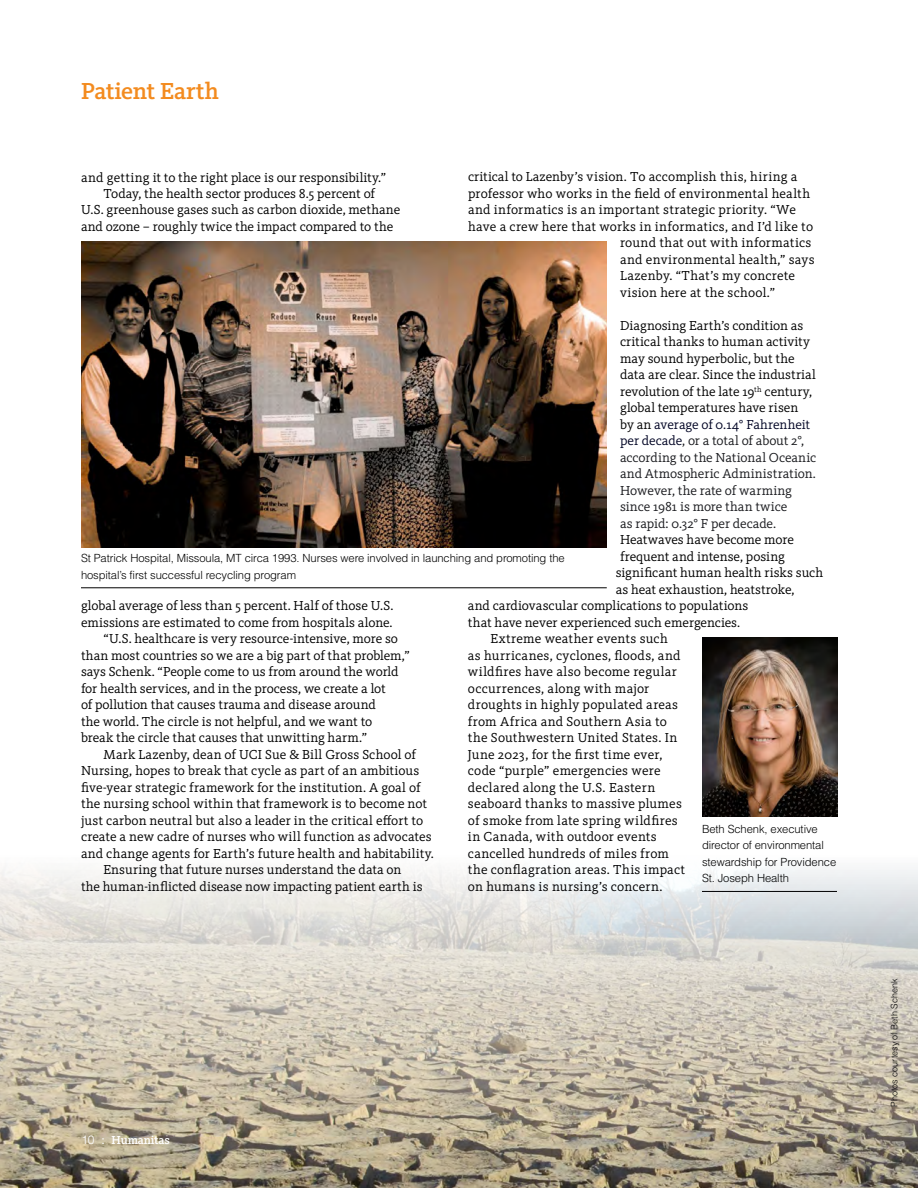
<style>
.page{position:relative;width:918px;height:1188px;background:#fff}
.page>*{position:absolute;margin:0;border:0;box-sizing:border-box;transform-origin:0 0}
.t1{font:500 24px "Kievit Slab OT";letter-spacing:-.015em;color:#f38b1f}
.t2{font:13.5px/16.5px "Kievit Slab OT";letter-spacing:.005em;color:#000001}
.t3{font:13.5px/16.5px "Kievit Slab OT";letter-spacing:-.005em;color:#000}
.t4{font:500 12px "Kievit Slab OT";letter-spacing:-.01em;color:#fff}
.t5{font:300 11.25px/16.5px "Helvetica LT Pro";letter-spacing:-.01em;color:#000001}
.t6{font:300 9px "Helvetica LT Pro";letter-spacing:.005em;color:#000001}
.s1{color:#000424}
.s2{color:#1a1b1f}
.s3{color:#000001}
.s4{font-family:"Helvetica LT Pro";font-weight:300}
.s5{font-weight:400}
</style>
<div class="page">
<img style="left:0;top:770px;width:918px;height:418px">
<img style="left:81px;top:242px;width:526px;height:305px">
<img style="left:703px;top:638px;width:135px;height:179px">
<hr style="left:81px;top:588px;width:526px;height:1px;background:#000001">
<hr style="left:702px;top:891px;width:135px;height:1px;background:#000001">
<h1 class="t1" style="left:81px;top:77px;width:139px">Patient Earth</h1>
<p class="t2" style="left:468px;top:169px;width:331px">critical to Lazenby’s vision. To accomplish this, hiring a</p>
<p class="t2" style="left:468px;top:185px;width:344px">professor who works in the field of environmental health</p>
<p class="t2" style="left:468px;top:202px;width:329px">and informatics is an important strategic priority. “We</p>
<p class="t2" style="left:468px;top:218px;width:347px">have a crew here that works in informatics, and I’d like to</p>
<p class="t2" style="left:620px;top:235px;width:193px">round that out with informatics</p>
<p class="t2" style="left:620px;top:251px;width:196px">and environmental health,” says</p>
<p class="t2" style="left:620px;top:268px;width:177px">Lazenby. “That’s my concrete</p>
<p class="t2" style="left:620px;top:284px;width:156px">vision here at the school.”</p>
<p class="t2" style="left:620px;top:317px;width:198px">Diagnosing Earth’s condition as critical thanks to human activity may sound hyperbolic, but the data are clear. Since the industrial revolution of the late 19<sup>th</sup> century, global temperatures have risen<br>by an <span class="s1">average of 0.14° Fahrenheit per decade</span><span class="s2">, or a total of about 2°, according to the National Oceanic and Atmospheric Administration.<br>However, the rate of warming since 1981 is more than twice<br>as rapid: 0.32° F per decade.</span></p>
<p class="t2" style="left:620px;top:532px;width:175px">Heatwaves have become more</p>
<p class="t2" style="left:620px;top:548px;width:166px">frequent and intense, posing</p>
<p class="t2" style="left:616px;top:565px;width:209px">significant human health risks such</p>
<p class="t2" style="left:616px;top:581px;width:180px">as heat exhaustion, heatstroke,</p>
<p class="t2" style="left:468px;top:598px;width:282px">and cardiovascular complications to populations</p>
<p class="t2" style="left:468px;top:614px;width:274px">that have never experienced such emergencies.</p>
<p class="t2" style="left:490px;top:631px;width:179px">Extreme weather events such</p>
<p class="t2" style="left:468px;top:647px;width:214px">as hurricanes, cyclones, floods, and</p>
<p class="t2" style="left:468px;top:664px;width:211px">wildfires have also become regular</p>
<p class="t2" style="left:468px;top:680px;width:183px">occurrences, along with major</p>
<p class="t2" style="left:468px;top:697px;width:212px">droughts in highly populated areas</p>
<p class="t2" style="left:468px;top:713px;width:201px">from Africa and Southern Asia to</p>
<p class="t2" style="left:468px;top:730px;width:211px">the Southwestern United States. In</p>
<p class="t2" style="left:468px;top:746px;width:196px">June 2023, for the first time ever,</p>
<p class="t2" style="left:468px;top:763px;width:194px">code “purple” emergencies were</p>
<p class="t2" style="left:468px;top:779px;width:189px">declared along the U.S. Eastern</p>
<p class="t2" style="left:468px;top:796px;width:215px">seaboard thanks to massive plumes</p>
<p class="t2" style="left:468px;top:812px;width:211px">of smoke from late spring wildfires</p>
<p class="t2" style="left:468px;top:829px;width:190px">in Canada, with outdoor events</p>
<p class="t2" style="left:468px;top:845px;width:203px">cancelled hundreds of miles from</p>
<p class="t2" style="left:468px;top:862px;width:219px">the conflagration areas. This impact</p>
<p class="t2" style="left:468px;top:878px;width:196px">on humans is nursing’s concern.</p>
<p class="t2" style="left:81px;top:169px;width:307px">and getting it to the right place is our responsibility.”</p>
<p class="t3" style="left:104px;top:185px;width:273px"><span class="s3">Today, t</span>he health sector produces 8.5 percent of</p>
<p class="t3" style="left:81px;top:202px;width:321px">U.S. greenhouse gases such as carbon dioxide, methane</p>
<p class="t3" style="left:81px;top:218px;width:314px">and ozone – roughly twice the impact compared to the</p>
<p class="t5" style="left:81px;top:550px;width:485px">St Patrick Hospital, Missoula, MT circa 1993. Nurses were involved in launching and promoting the hospital’s first successful recycling program</p>
<p class="t3" style="left:81px;top:598px;width:314px">global average of less than 5 percent. Half of those U.S. emissions are estimated to come from hospitals alone.</p>
<p class="t2" style="left:81px;top:631px;width:330px;text-indent:23px">“U.S. healthcare is very resource-intensive, more so than most countries so we are a big part of that problem,” says Schenk. “People come to us from around the world for health services, and in the process, we create a lot<br>of pollution that causes trauma and disease around<br>the world. The circle is not helpful, and we want to<br>break the circle that causes that unwitting harm.”</p>
<p class="t2" style="left:104px;top:746px;width:314px">Mark Lazenby, dean of UCI Sue &amp; Bill Gross School of</p>
<p class="t2" style="left:81px;top:763px;width:340px">Nursing, hopes to break that cycle as part of an ambitious</p>
<p class="t2" style="left:81px;top:779px;width:341px">five-year strategic framework for the institution. A goal of</p>
<p class="t2" style="left:81px;top:796px;width:348px">the nursing school within that framework is to become not</p>
<p class="t2" style="left:81px;top:812px;width:344px">just carbon neutral but also a leader in the critical effort to</p>
<p class="t2" style="left:81px;top:829px;width:352px">create a new cadre of nurses who will function as advocates</p>
<p class="t2" style="left:81px;top:845px;width:355px">and change agents for Earth’s future health and habitability.</p>
<p class="t2" style="left:104px;top:862px;width:299px">Ensuring that future nurses understand the data on</p>
<p class="t2" style="left:81px;top:878px;width:343px">the human-inflicted disease now impacting patient earth is</p>
<p class="t5" style="left:702px;top:820px;width:136px">Beth Schenk, executive director of environmental stewardship for Providence<br>St. Joseph Health</p>
<p class="t4" style="left:81px;top:1133px;width:90px"><span class="s4">10</span> <span class="s5">:</span> Humanitas</p>
<p class="t6" style="left:889px;top:1107px;width:130px;rotate:-90deg">Photos courtesy of Beth Schenk</p>
</div>
